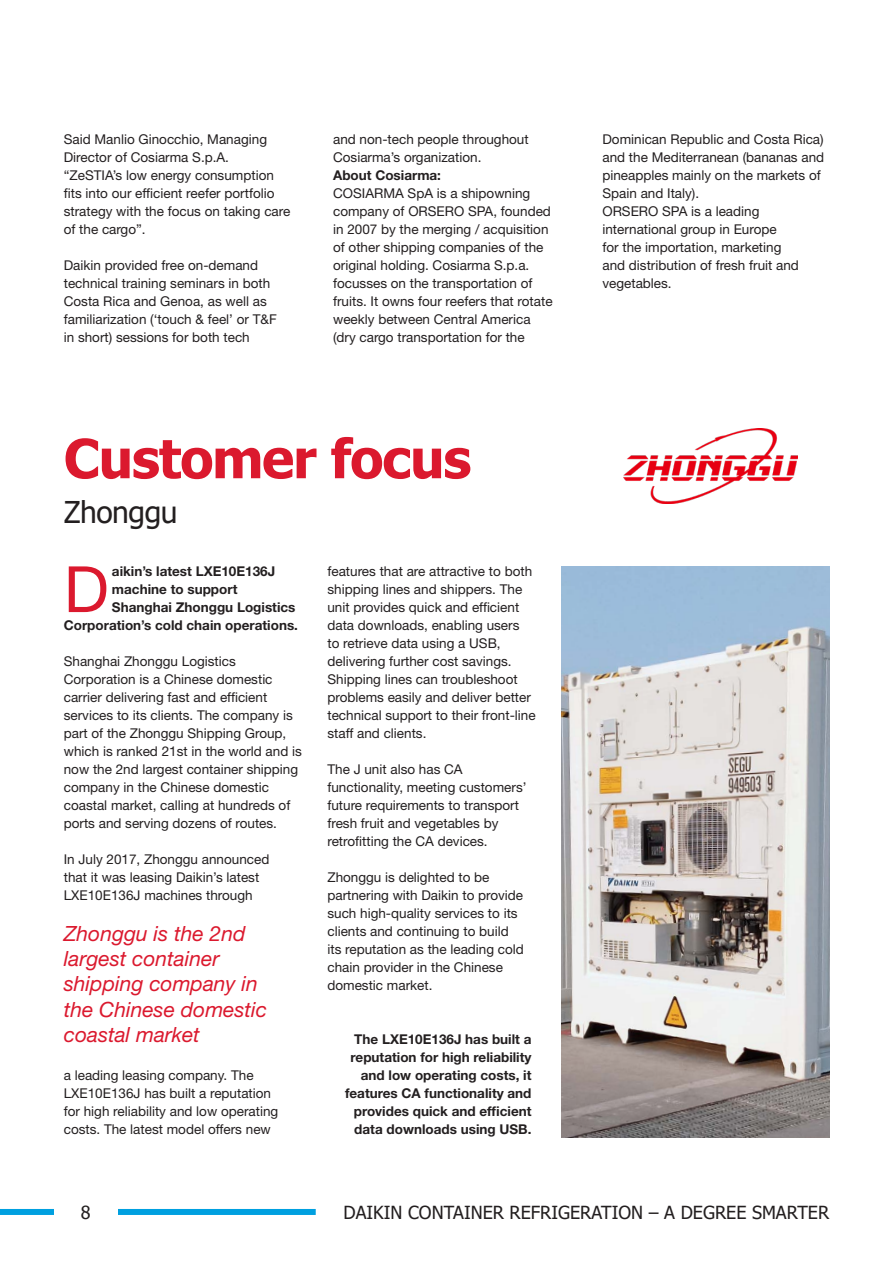
<style>
.page{position:relative;width:893px;height:1263px;background:#fff}
.page>*{position:absolute;margin:0;border:0;box-sizing:border-box;transform-origin:0 0}
.body_drop_cap{font:63.9px "Helvetica Neue LT Std";color:#db192e}
.Non_base_grid_aligne{font:700 54px "Tahoma";letter-spacing:-.02em;color:#db192e}
.headline_small{font:30px "Tahoma";letter-spacing:-.015em;color:#231f20}
.Non_base_grid_aligne-2{font:italic 21px/25.2px "Helvetica Neue LT Std";color:#db192e}
.t1{font:18px "Tahoma";color:#231f20}
.body{font:13.5px/18px "Helvetica Neue LT Std";color:#231f20}
.body-2{font:700 13.5px/18px "Helvetica Neue LT Std";color:#231f20;text-align:right}
.body_drop_cap-2{font:700 13.5px "Helvetica Neue LT Std";color:#231f20}
</style>
<div class="page">
<div style="left:0;top:1209px;width:316px;height:6px;background:#00a0e0"></div>
<div style="left:54px;top:1205px;width:64px;height:41px;background:#fff"></div>
<img style="left:624px;top:428px;width:173px;height:75px">
<img style="left:561px;top:566px;width:268px;height:571px">
<p class="body" style="left:64px;top:130px;width:228px">Said Manlio Ginocchio, Managing<br>Director of Cosiarma S.p.A. “ZeSTIA’s low energy consumption fits into our efficient reefer portfolio strategy with the focus on taking care of the cargo”.</p>
<p class="body" style="left:64px;top:256px;width:215px">Daikin provided free on-demand technical training seminars in both Costa Rica and Genoa, as well as familiarization (‘touch &amp; feel’ or T&amp;F in short) sessions for both tech</p>
<p class="body" style="left:333px;top:130px;width:197px">and non-tech people throughout<br>Cosiarma’s organization.</p>
<p class="body-2" style="left:333px;top:166px;width:109px">About Cosiarma:</p>
<p class="body" style="left:333px;top:184px;width:221px">COSIARMA SpA is a shipowning company of ORSERO SPA, founded in 2007 by the merging / acquisition of other shipping companies of the original holding. Cosiarma S.p.a. focusses on the transportation of fruits. It owns four reefers that rotate weekly between Central America (dry cargo transportation for the</p>
<p class="Non_base_grid_aligne" style="left:64px;top:421px;width:409px">Customer focus</p>
<p class="headline_small" style="left:64px;top:492px;width:115px">Zhonggu</p>
<p class="body_drop_cap" style="left:64px;top:551px;width:46px">D</p>
<p class="body_drop_cap-2" style="left:112px;top:563px;width:165px">aikin’s latest LXE10E136J</p>
<p class="body_drop_cap-2" style="left:112px;top:581px;width:127px">machine to support</p>
<p class="body_drop_cap-2" style="left:112px;top:599px;width:185px">Shanghai Zhonggu Logistics</p>
<p class="body_drop_cap-2" style="left:64px;top:617px;width:236px">Corporation’s cold chain operations.</p>
<p class="body" style="left:64px;top:652px;width:240px">Shanghai Zhonggu Logistics Corporation is a Chinese domestic carrier delivering fast and efficient services to its clients. The company is part of the Zhonggu Shipping Group, which is ranked 21st in the world and is now the 2nd largest container shipping company in the Chinese domestic coastal market, calling at hundreds of ports and serving dozens of routes.</p>
<p class="body" style="left:64px;top:850px;width:207px">In July 2017, Zhonggu announced that it was leasing Daikin’s latest<br>LXE10E136J machines through</p>
<p class="Non_base_grid_aligne-2" style="left:64px;top:920px;width:205px">Zhonggu is the 2nd largest container shipping company in the Chinese domestic coastal market</p>
<p class="body" style="left:64px;top:1066px;width:216px">a leading leasing company. The LXE10E136J has built a reputation for high reliability and low operating costs. The latest model offers new</p>
<p class="body" style="left:327px;top:562px;width:210px">features that are attractive to both shipping lines and shippers. The unit provides quick and efficient data downloads, enabling users<br>to retrieve data using a USB, delivering further cost savings.<br>Shipping lines can troubleshoot problems easily and deliver better technical support to their front-line staff and clients.</p>
<p class="body" style="left:327px;top:760px;width:201px">The J unit also has CA functionality, meeting customers’ future requirements to transport fresh fruit and vegetables by retrofitting the CA devices.</p>
<p class="body" style="left:327px;top:868px;width:198px">Zhonggu is delighted to be partnering with Daikin to provide such high-quality services to its clients and continuing to build its reputation as the leading cold chain provider in the Chinese domestic market.</p>
<p class="body-2" style="left:345px;top:1030px;width:188px">The LXE10E136J has built a reputation for high reliability and low operating costs, it features CA functionality and provides quick and efficient data downloads using USB.</p>
<p class="body" style="left:602px;top:130px;width:223px">Dominican Republic and Costa Rica) and the Mediterranean (bananas and pineapples mainly on the markets of<br>Spain and Italy).</p>
<p class="body" style="left:602px;top:202px;width:198px">ORSERO SPA is a leading international group in Europe<br>for the importation, marketing and distribution of fresh fruit and vegetables.</p>
<h3 class="t1" style="left:81px;top:1200px;width:11px">8</h3>
<h3 class="t1" style="left:343px;top:1200px;width:487px">DAIKIN CONTAINER REFRIGERATION – A DEGREE SMARTER</h3>
</div>
